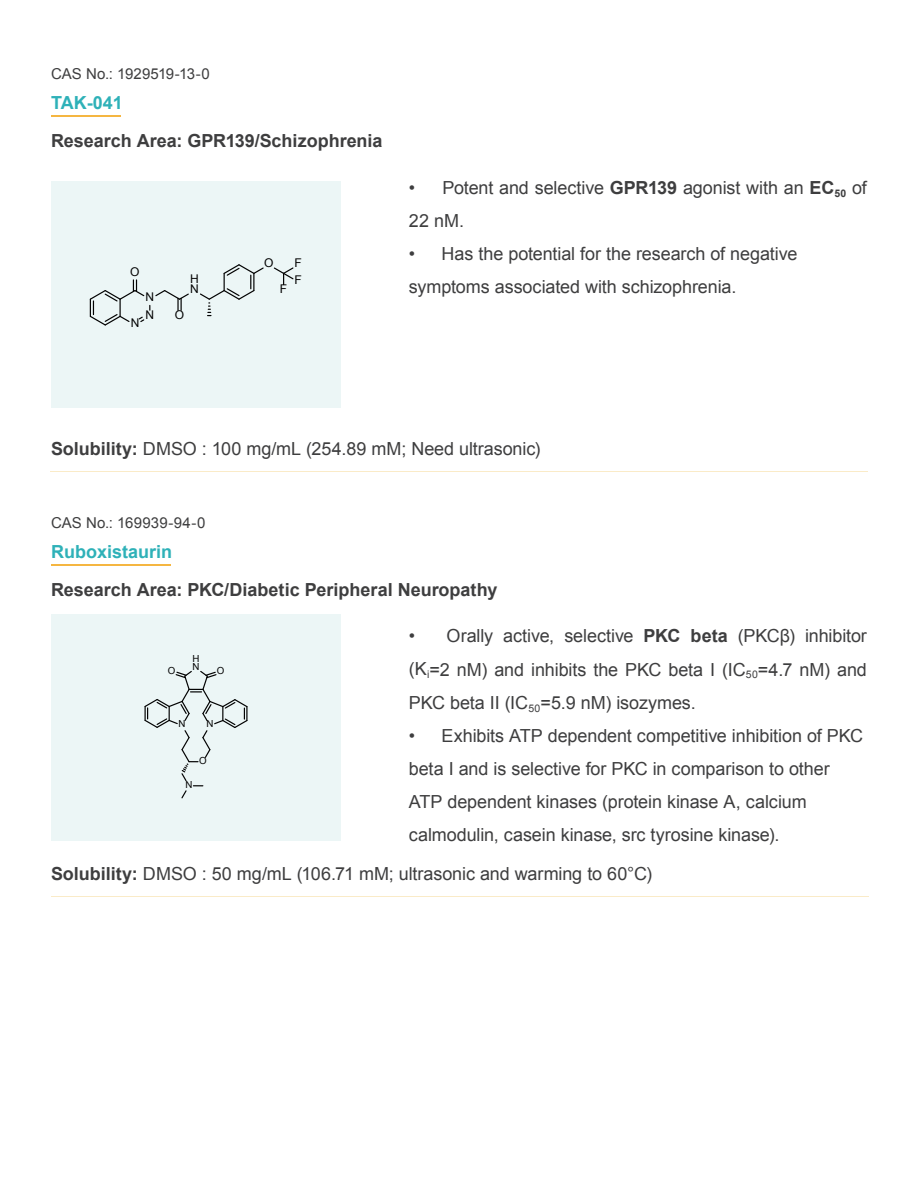
<style>
.page{position:relative;width:918px;height:1189px;background:#fff}
.page>*{position:absolute;margin:0;border:0;box-sizing:border-box;transform-origin:0 0}
.t1{font:18px/33px "Arial";letter-spacing:-.005em;color:#3e3e3f}
.t2{font:700 18px "Arial";color:#3e3e3f}
.t3{font:700 18px "Arial";color:#2eb1b8}
.t4{font:15px "Arial";letter-spacing:.005em;color:#3e3e3f}
.t5{font:12px/9.9px "Arial";color:#030303}
.t6{font:9.75px/8.1px "Arial";color:#030303}
.s1{font-weight:700}
</style>
<div class="page">
<div style="left:51px;top:181px;width:290px;height:227px;background:#ecf6f6"></div>
<hr style="left:50px;top:471px;width:818px;height:1px;background:#faebc8">
<hr style="left:51px;top:115px;width:70px;height:2px;background:#f5b641">
<div style="left:51px;top:613px;width:290px;height:227px;background:#ecf6f6"></div>
<hr style="left:51px;top:895px;width:818px;height:1px;background:#faebc8">
<hr style="left:51px;top:564px;width:120px;height:2px;background:#f5b641">
<svg style="left:273px;top:267px;width:21px;height:17px"></svg>
<svg style="left:200px;top:264px;width:64px;height:52px"></svg>
<svg style="left:89px;top:280px;width:100px;height:46px"></svg>
<svg style="left:144px;top:670px;width:104px;height:129px"></svg>
<p class="t4" style="left:51px;top:64px;width:160px">CAS No.: 1929519-13-0</p>
<p class="t3" style="left:51px;top:91px;width:73px">TAK-041</p>
<p class="t2" style="left:51px;top:129px;width:333px">Research Area: GPR139/Schizophrenia</p>
<p class="t5" style="left:130px;top:267px;width:11px">O</p>
<p class="t5" style="left:131px;top:318px;width:10px">N</p>
<p class="t5" style="left:146px;top:292px;width:10px">N</p>
<p class="t5" style="left:146px;top:309px;width:10px">N</p>
<p class="t5" style="left:190px;top:274px;width:10px">H<br>N</p>
<p class="t5" style="left:175px;top:310px;width:11px">O</p>
<p class="t5" style="left:264px;top:258px;width:11px">O</p>
<p class="t5" style="left:280px;top:283px;width:9px">F</p>
<p class="t5" style="left:295px;top:258px;width:9px">F</p>
<p class="t5" style="left:295px;top:275px;width:9px">F</p>
<p class="t1" style="left:409px;top:171px;width:460px">• Potent and selective <span class="s1">GPR139</span> agonist with an <span class="s1">EC</span><sub>50</sub> of<br>22 nM.</p>
<p class="t1" style="left:409px;top:237px;width:390px">• Has the potential for the research of negative symptoms associated with schizophrenia.</p>
<p class="t1" style="left:51px;top:432px;width:491px"><span class="s1">Solubility:</span> DMSO : 100 mg/mL (254.89 mM; Need ultrasonic)</p>
<p class="t4" style="left:51px;top:513px;width:156px">CAS No.: 169939-94-0</p>
<p class="t3" style="left:51px;top:539px;width:123px">Ruboxistaurin</p>
<p class="t2" style="left:51px;top:577px;width:448px">Research Area: PKC/Diabetic Peripheral Neuropathy</p>
<p class="t1" style="left:409px;top:619px;width:460px;text-align:justify">• Orally active, selective <span class="s1">PKC beta</span> (PKCβ) inhibitor (K<sub>i</sub>=2 nM) and inhibits the PKC beta I (IC<sub>50</sub>=4.7 nM) and PKC beta II (IC<sub>50</sub>=5.9 nM) isozymes.</p>
<p class="t1" style="left:409px;top:718px;width:456px">• Exhibits ATP dependent competitive inhibition of PKC beta I and is selective for PKC in comparison to other ATP dependent kinases (protein kinase A, calcium calmodulin, casein kinase, src tyrosine kinase).</p>
<p class="t1" style="left:51px;top:857px;width:603px"><span class="s1">Solubility:</span> DMSO : 50 mg/mL (106.71 mM; ultrasonic and warming to 60°C)</p>
<p class="t6" style="left:193px;top:654px;width:9px">H<br>N</p>
<p class="t6" style="left:168px;top:666px;width:9px">O</p>
<p class="t6" style="left:217px;top:666px;width:9px">O</p>
<p class="t6" style="left:179px;top:719px;width:9px">N</p>
<p class="t6" style="left:206px;top:719px;width:9px">N</p>
<p class="t6" style="left:199px;top:756px;width:9px">O</p>
<p class="t6" style="left:186px;top:779px;width:9px">N</p>
</div>
